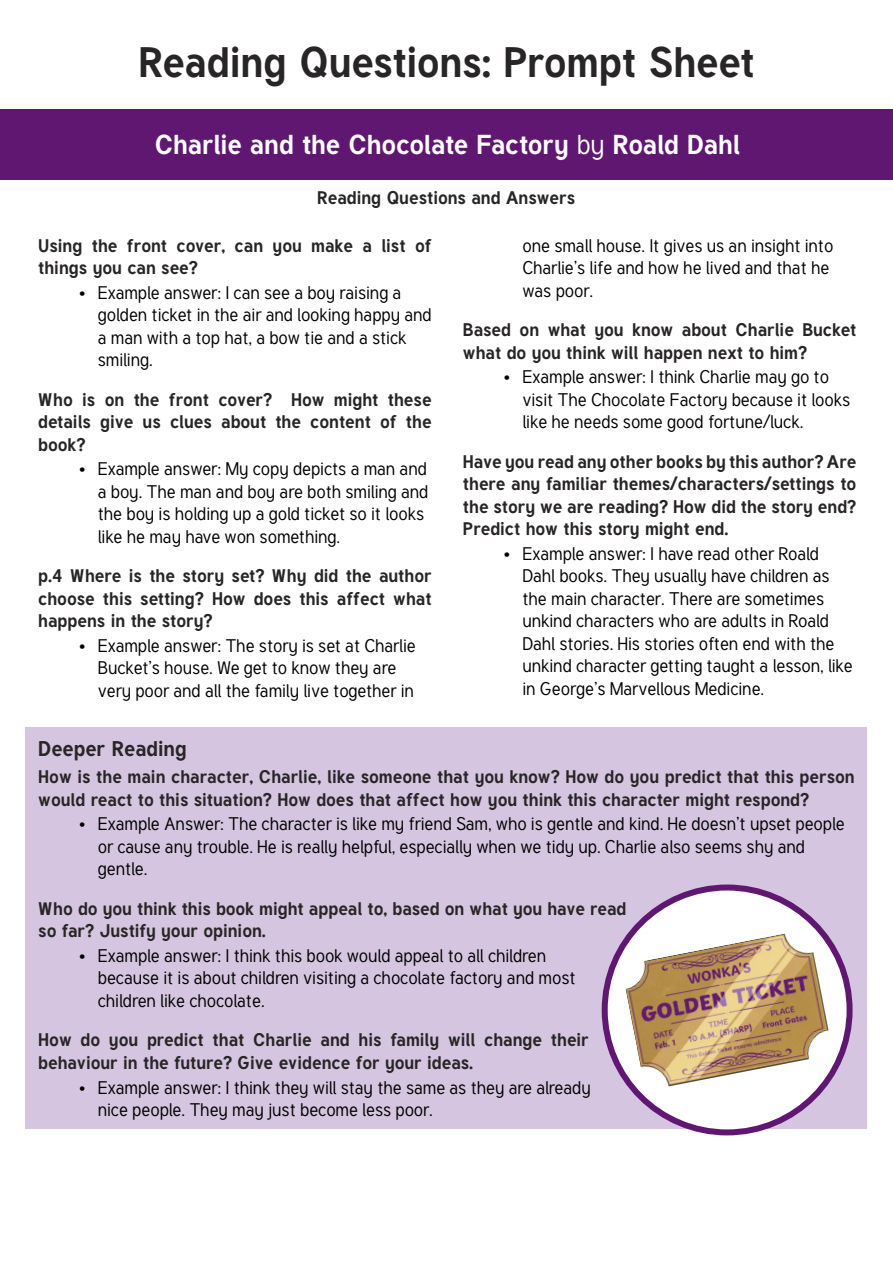
<style>
.page{position:relative;width:893px;height:1263px;background:#fff}
.page>*{position:absolute;margin:0;border:0;box-sizing:border-box;transform-origin:0 0}
.Heading_1{font:700 42px "Tuffy";letter-spacing:-.005em;color:#282526}
.Heading_2{font:700 27px "Tuffy";letter-spacing:-.005em;color:#fff}
.Heading_3{font:700 21px "Tuffy";color:#282526}
.t1{font:18px/22.5px "Tuffy";color:#000}
.Heading_4{font:700 18px/22.5px "Tuffy";color:#282526}
.s1{font-weight:400}
</style>
<div class="page">
<div style="left:26px;top:727px;width:841px;height:402px;background:#d5c5e0"></div>
<div style="left:0;top:109px;width:893px;height:71px;background:#601771"></div>
<div style="left:605px;top:887px;width:245px;height:245px;background:#fff;border-radius:50%"></div>
<div style="left:602px;top:884px;width:251px;height:251px;border:6px solid #601771;border-radius:50%"></div>
<img style="left:621px;top:929px;width:212px;height:162px">
<p class="Heading_1" style="left:138px;top:29px;width:618px">Reading Questions: Prompt Sheet</p>
<p class="Heading_2" style="left:155px;top:123px;width:587px">Charlie and the Chocolate Factory <span class="s1">by</span> Roald Dahl</p>
<p class="Heading_4" style="left:317px;top:186px;width:260px">Reading Questions and Answers</p>
<p class="Heading_4" style="left:38px;top:233px;width:395px">Using the front cover, can you make a list of things you can see?</p>
<p class="t1" style="left:98px;top:281px;width:335px;text-indent:-18px">• Example answer: I can see a boy raising a golden ticket in the air and looking happy and a man with a top hat, a bow tie and a stick smiling.</p>
<p class="Heading_4" style="left:38px;top:387px;width:395px;text-align:justify">Who is on the front cover? How might these details give us clues about the content of the book?</p>
<p class="t1" style="left:98px;top:458px;width:332px;text-indent:-18px">• Example answer: My copy depicts a man and a boy. The man and boy are both smiling and the boy is holding up a gold ticket so it looks like he may have won something.</p>
<p class="Heading_4" style="left:38px;top:564px;width:395px;text-align:justify">p.4 Where is the story set? Why did the author choose this setting? How does this affect what happens in the story?</p>
<p class="t1" style="left:98px;top:635px;width:319px;text-indent:-18px">• Example answer: The story is set at Charlie<br>Bucket’s house. We get to know they are very poor and all the family live together in</p>
<p class="t1" style="left:522px;top:234px;width:312px">one small house. It gives us an insight into<br>Charlie’s life and how he lived and that he was poor.</p>
<p class="Heading_4" style="left:463px;top:318px;width:395px">Based on what you know about Charlie Bucket what do you think will happen next to him?</p>
<p class="t1" style="left:522px;top:366px;width:329px;text-indent:-18px">• Example answer: I think Charlie may go to visit The Chocolate Factory because it looks like he needs some good fortune/luck.</p>
<p class="Heading_4" style="left:463px;top:449px;width:395px;text-align:justify">Have you read any other books by this author? Are there any familiar themes/characters/settings to the story we are reading? How did the story end?<br>Predict how this story might end.</p>
<p class="t1" style="left:522px;top:542px;width:332px;text-indent:-18px">• Example answer: I have read other Roald Dahl books. They usually have children as the main character. There are sometimes unkind characters who are adults in Roald Dahl stories. His stories often end with the unkind character getting taught a lesson, like in George’s Marvellous Medicine.</p>
<p class="Heading_3" style="left:38px;top:732px;width:150px">Deeper Reading</p>
<p class="Heading_4" style="left:38px;top:764px;width:818px">How is the main character, Charlie, like someone that you know? How do you predict that this person would react to this situation? How does that affect how you think this character might respond?</p>
<p class="t1" style="left:98px;top:813px;width:748px;text-indent:-18px">• Example Answer: The character is like my friend Sam, who is gentle and kind. He doesn’t upset people or cause any trouble. He is really helpful, especially when we tidy up. Charlie also seems shy and gentle.</p>
<p class="Heading_4" style="left:38px;top:896px;width:590px">Who do you think this book might appeal to, based on what you have read so far? Justify your opinion.</p>
<p class="t1" style="left:98px;top:944px;width:479px;text-indent:-18px">• Example answer: I think this book would appeal to all children because it is about children visiting a chocolate factory and most children like chocolate.</p>
<p class="Heading_4" style="left:38px;top:1028px;width:552px">How do you predict that Charlie and his family will change their behaviour in the future? Give evidence for your ideas.</p>
<p class="t1" style="left:98px;top:1076px;width:494px;text-indent:-18px">• Example answer: I think they will stay the same as they are already nice people. They may just become less poor.</p>
</div>
